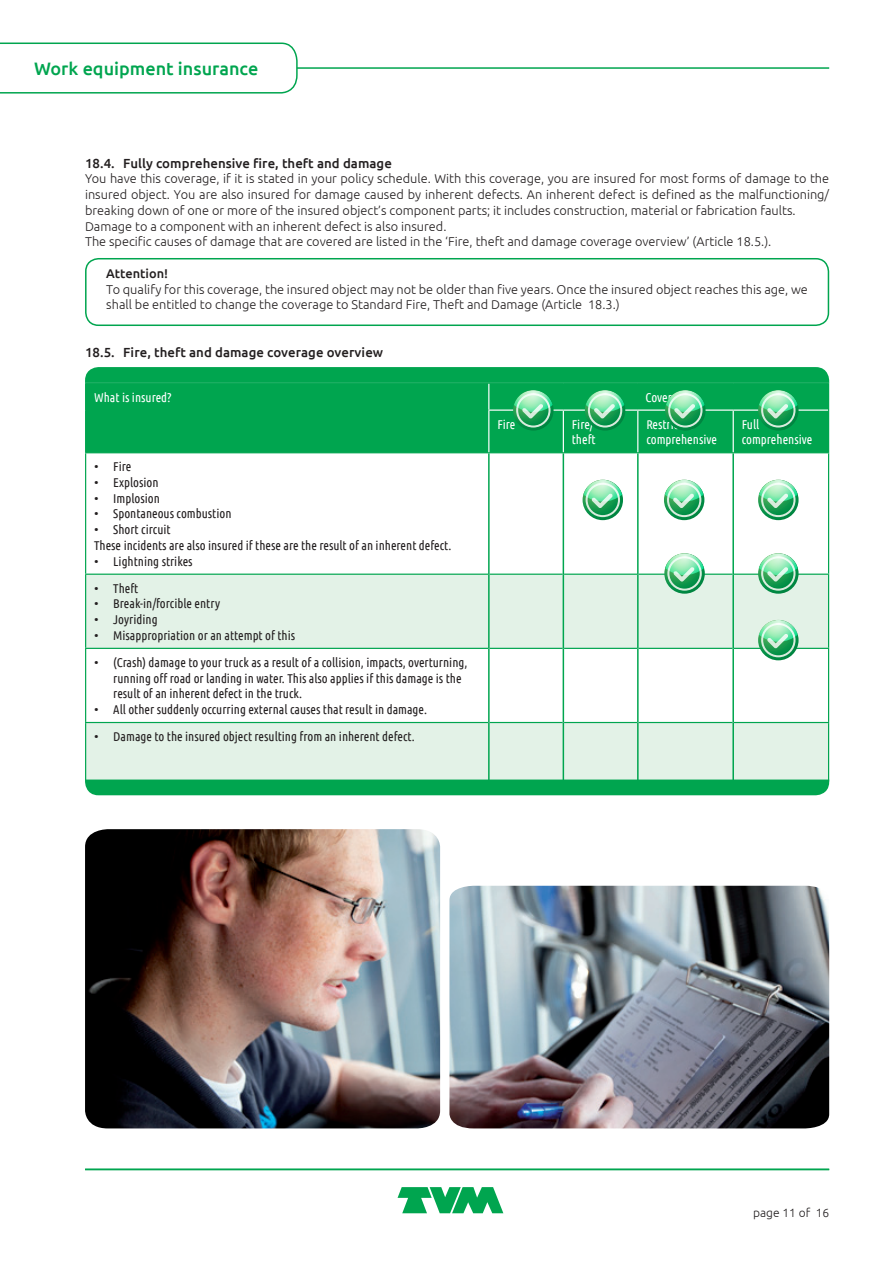
<style>
.page{position:relative;width:893px;height:1263px;background:#fff}
.page>*{position:absolute;margin:0;border:0;box-sizing:border-box;transform-origin:0 0}
.t1{font:500 18px "Ubuntu";color:#00a54f}
.Bodykopje_zw{font:500 13.2px "Ubuntu";letter-spacing:.005em;color:#231f20}
.Body_-_16{font:500 13.2px "Ubuntu";letter-spacing:.005em;color:#231f20}
.Body_-_16-2{font:300 12.75px/15.8px "Ubuntu";color:#231f20;text-align:justify}
.Body_Tabel_def{font:12.75px/15.8px "Ubuntu Condensed";color:#231f20}
.Body_Tabel_def-2{font:12.75px/15.8px "Ubuntu Condensed";color:#fff}
.Body_-_16-3{font:500 12.75px "Ubuntu";color:#231f20}
.t2{font:300 12px "Ubuntu";color:#231f20}
.s1{font-family:"Ubuntu";font-weight:300}
</style>
<div class="page">
<div style="left:85px;top:258px;width:744px;height:68px;border:2px solid #00a54f;border-radius:13px"></div>
<div style="left:86px;top:427px;width:742px;height:25px;background:#00a54f"></div>
<svg style="left:86px;top:575px;width:742px;height:204px;fill:#e3f2e7"></svg>
<hr style="left:85px;top:410px;width:1px;height:42px;background:#00a54f">
<hr style="left:828px;top:410px;width:1px;height:42px;background:#00a54f">
<hr style="left:85px;top:452px;width:404px;height:1px;background:#00a54f">
<hr style="left:85px;top:453px;width:1px;height:121px;background:#00a54f">
<hr style="left:489px;top:452px;width:74px;height:1px;background:#00a54f">
<hr style="left:563px;top:452px;width:75px;height:1px;background:#00a54f">
<hr style="left:638px;top:452px;width:95px;height:1px;background:#00a54f">
<hr style="left:733px;top:452px;width:96px;height:1px;background:#00a54f">
<hr style="left:828px;top:453px;width:1px;height:121px;background:#00a54f">
<hr style="left:85px;top:574px;width:403px;height:1px;background:#00a54f">
<hr style="left:85px;top:575px;width:1px;height:73px;background:#00a54f">
<hr style="left:490px;top:574px;width:73px;height:1px;background:#00a54f">
<hr style="left:564px;top:574px;width:73px;height:1px;background:#00a54f">
<hr style="left:639px;top:574px;width:93px;height:1px;background:#00a54f">
<hr style="left:734px;top:574px;width:95px;height:1px;background:#00a54f">
<hr style="left:828px;top:575px;width:1px;height:73px;background:#00a54f">
<hr style="left:85px;top:648px;width:403px;height:1px;background:#00a54f">
<hr style="left:85px;top:649px;width:1px;height:73px;background:#00a54f">
<hr style="left:490px;top:648px;width:73px;height:1px;background:#00a54f">
<hr style="left:564px;top:648px;width:73px;height:1px;background:#00a54f">
<hr style="left:639px;top:648px;width:93px;height:1px;background:#00a54f">
<hr style="left:734px;top:648px;width:95px;height:1px;background:#00a54f">
<hr style="left:828px;top:649px;width:1px;height:73px;background:#00a54f">
<hr style="left:85px;top:722px;width:403px;height:1px;background:#00a54f">
<hr style="left:85px;top:723px;width:1px;height:57px;background:#00a54f">
<hr style="left:490px;top:722px;width:73px;height:1px;background:#00a54f">
<hr style="left:564px;top:722px;width:73px;height:1px;background:#00a54f">
<hr style="left:639px;top:722px;width:93px;height:1px;background:#00a54f">
<hr style="left:734px;top:722px;width:95px;height:1px;background:#00a54f">
<hr style="left:828px;top:723px;width:1px;height:57px;background:#00a54f">
<hr style="left:488px;top:411px;width:1px;height:41px;background:#fff">
<hr style="left:563px;top:411px;width:1px;height:41px;background:#fff">
<hr style="left:637px;top:411px;width:1px;height:41px;background:#fff">
<hr style="left:733px;top:411px;width:1px;height:41px;background:#fff">
<hr style="left:488px;top:453px;width:2px;height:121px;background:#00a54f">
<hr style="left:563px;top:453px;width:1px;height:121px;background:#00a54f">
<hr style="left:637px;top:453px;width:2px;height:121px;background:#00a54f">
<hr style="left:732px;top:453px;width:2px;height:121px;background:#00a54f">
<hr style="left:488px;top:574px;width:2px;height:74px;background:#00a54f">
<hr style="left:563px;top:574px;width:1px;height:74px;background:#00a54f">
<hr style="left:637px;top:574px;width:2px;height:74px;background:#00a54f">
<hr style="left:732px;top:574px;width:2px;height:74px;background:#00a54f">
<hr style="left:488px;top:648px;width:2px;height:74px;background:#00a54f">
<hr style="left:563px;top:648px;width:1px;height:74px;background:#00a54f">
<hr style="left:637px;top:648px;width:2px;height:74px;background:#00a54f">
<hr style="left:732px;top:648px;width:2px;height:74px;background:#00a54f">
<hr style="left:488px;top:722px;width:2px;height:58px;background:#00a54f">
<hr style="left:563px;top:722px;width:1px;height:58px;background:#00a54f">
<hr style="left:637px;top:722px;width:2px;height:58px;background:#00a54f">
<hr style="left:732px;top:722px;width:2px;height:58px;background:#00a54f">
<hr style="left:85px;top:67px;width:744px;height:2px;background:#00a54f">
<svg style="left:0;top:42px;width:298px;height:52px"></svg>
<svg style="left:398px;top:1187px;width:105px;height:26px"></svg>
<hr style="left:85px;top:1169px;width:744px;height:1px;background:#00a54f">
<div style="left:85px;top:779px;width:744px;height:16px;background:#00a54f"></div>
<svg style="left:665px;top:390px;width:41px;height:41px"></svg>
<svg style="left:664px;top:480px;width:40px;height:40px"></svg>
<svg style="left:665px;top:480px;width:39px;height:37px"></svg>
<svg style="left:664px;top:553px;width:41px;height:41px"></svg>
<svg style="left:665px;top:553px;width:39px;height:38px"></svg>
<svg style="left:585px;top:390px;width:40px;height:41px"></svg>
<svg style="left:583px;top:480px;width:40px;height:40px"></svg>
<svg style="left:583px;top:480px;width:39px;height:37px"></svg>
<svg style="left:513px;top:390px;width:41px;height:41px"></svg>
<svg style="left:758px;top:390px;width:40px;height:41px"></svg>
<svg style="left:85px;top:367px;width:744px;height:60px;background:#0faa59"></svg>
<svg style="left:758px;top:480px;width:40px;height:40px"></svg>
<svg style="left:759px;top:480px;width:39px;height:37px"></svg>
<svg style="left:758px;top:553px;width:40px;height:41px"></svg>
<svg style="left:759px;top:553px;width:39px;height:38px"></svg>
<svg style="left:758px;top:620px;width:40px;height:40px"></svg>
<svg style="left:759px;top:620px;width:39px;height:37px"></svg>
<img style="left:85px;top:829px;width:744px;height:299px">
<h1 class="t1" style="left:34px;top:57px;width:226px">Work equipment insurance</h1>
<p class="Bodykopje_zw" style="left:85px;top:155px;width:308px">18.4. Fully comprehensive fire, theft and damage</p>
<p class="Body_-_16-2" style="left:85px;top:171px;width:746px">You have this coverage, if it is stated in your policy schedule. With this coverage, you are insured for most forms of damage to the insured object. You are also insured for damage caused by inherent defects. An inherent defect is defined as the malfunctioning/ breaking down of one or more of the insured object’s component parts; it includes construction, material or fabrication faults.</p>
<p class="Body_-_16-2" style="left:85px;top:218px;width:363px">Damage to a component with an inherent defect is also insured.</p>
<p class="Body_-_16-2" style="left:85px;top:234px;width:688px">The specific causes of damage that are covered are listed in the ‘Fire, theft and damage coverage overview’ (Article 18.5.).</p>
<p class="Body_-_16-3" style="left:106px;top:265px;width:63px">Attention!</p>
<p class="Body_-_16-2" style="left:106px;top:281px;width:703px">To qualify for this coverage, the insured object may not be older than five years. Once the insured object reaches this age, we shall be entitled to change the coverage to Standard Fire, Theft and Damage (Article 18.3.)</p>
<p class="Body_-_16" style="left:85px;top:344px;width:300px">18.5. Fire, theft and damage coverage overview</p>
<p class="Body_Tabel_def-2" style="left:94px;top:389px;width:79px">What is insured?</p>
<p class="Body_Tabel_def-2" style="left:645px;top:389px;width:28px">Cover</p>
<p class="Body_Tabel_def-2" style="left:497px;top:416px;width:20px">Fire</p>
<p class="Body_Tabel_def-2" style="left:572px;top:416px;width:23px">Fire/</p>
<p class="Body_Tabel_def-2" style="left:572px;top:431px;width:25px">theft</p>
<p class="Body_Tabel_def-2" style="left:646px;top:416px;width:72px">Restricted comprehensive</p>
<p class="Body_Tabel_def-2" style="left:742px;top:416px;width:72px">Full comprehensive</p>
<p class="Body_Tabel_def" style="left:94px;top:458px;width:39px"><span class="s1">•</span> Fire</p>
<p class="Body_Tabel_def" style="left:94px;top:474px;width:66px"><span class="s1">•</span> Explosion</p>
<p class="Body_Tabel_def" style="left:94px;top:490px;width:67px"><span class="s1">•</span> Implosion</p>
<p class="Body_Tabel_def" style="left:94px;top:506px;width:139px"><span class="s1">•</span> Spontaneous combustion</p>
<p class="Body_Tabel_def" style="left:94px;top:521px;width:78px"><span class="s1">•</span> Short circuit</p>
<p class="Body_Tabel_def" style="left:94px;top:537px;width:359px">These incidents are also insured if these are the result of an inherent defect.</p>
<p class="Body_Tabel_def" style="left:94px;top:553px;width:100px"><span class="s1">•</span> Lightning strikes</p>
<p class="Body_Tabel_def" style="left:94px;top:580px;width:46px"><span class="s1">•</span> Theft</p>
<p class="Body_Tabel_def" style="left:94px;top:595px;width:127px"><span class="s1">•</span> Break-in/forcible entry</p>
<p class="Body_Tabel_def" style="left:94px;top:611px;width:65px"><span class="s1">•</span> Joyriding</p>
<p class="Body_Tabel_def" style="left:94px;top:627px;width:203px"><span class="s1">•</span> Misappropriation or an attempt of this</p>
<p class="Body_Tabel_def" style="left:113px;top:654px;width:356px;text-indent:-19px"><span class="s1">•</span> (Crash) damage to your truck as a result of a collision, impacts, overturning, running off road or landing in water. This also applies if this damage is the result of an inherent defect in the truck.</p>
<p class="Body_Tabel_def" style="left:94px;top:701px;width:334px"><span class="s1">•</span> All other suddenly occurring external causes that result in damage.</p>
<p class="Body_Tabel_def" style="left:94px;top:728px;width:322px"><span class="s1">•</span> Damage to the insured object resulting from an inherent defect.</p>
<p class="t2" style="left:753px;top:1205px;width:78px">page 11 of 16</p>
</div>
